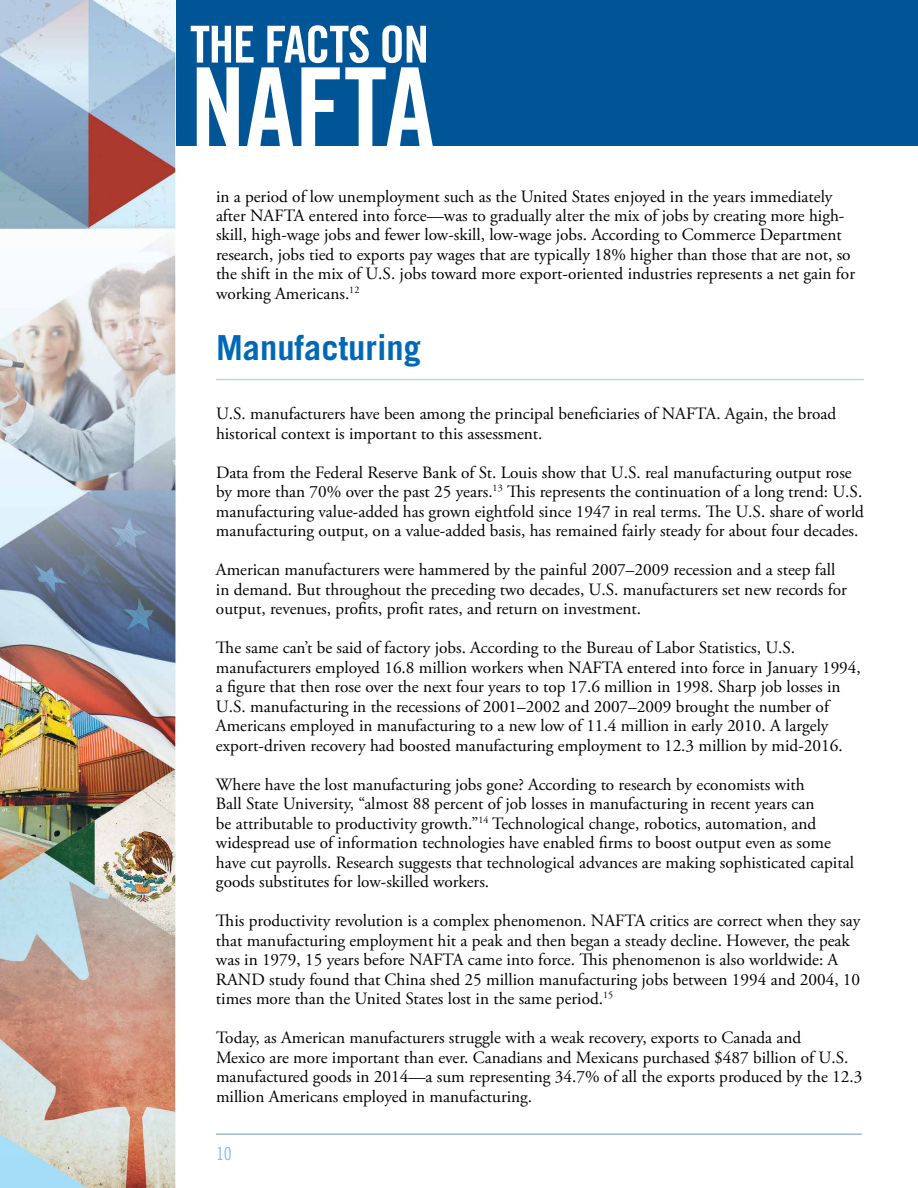
<style>
.page{position:relative;width:918px;height:1188px;background:#fff}
.page>*{position:absolute;margin:0;border:0;box-sizing:border-box;transform-origin:0 0}
.t1{font:110.85px "Trade Gothic LT Std Bd Cn 20";color:#fff}
.t2{font:51px "Trade Gothic LT Std Bd Cn 20";letter-spacing:-.025em;color:#fff}
.t3{font:700 34.5px "Trade Gothic LT Std";color:#0069b5}
.t4{font:18px "Trade Gothic LT Std Cn 18";color:#85bff2}
.t5{font:17.25px/19.5px "Adobe Garamond Pro";color:#000}
</style>
<div class="page">
<div style="left:162px;top:0;width:756px;height:146px;background:#005596"></div>
<hr style="left:216px;top:1133px;width:646px;height:2px;background:#005596">
<img style="left:0;top:0;width:176px;height:1188px">
<hr style="left:216px;top:379px;width:648px;height:1px;background:#5b92d9">
<h2 class="t2" style="left:190px;top:13px;width:240px">THE FACTS ON</h2>
<h1 class="t1" style="left:190px;top:41px;width:246px">NAFTA</h1>
<p class="t5" style="left:216px;top:187px;width:641px">in a period of low unemployment such as the United States enjoyed in the years immediately after NAFTA entered into force—was to gradually alter the mix of jobs by creating more high&shy;skill, high-wage jobs and fewer low-skill, low-wage jobs. According to Commerce Department research, jobs tied to exports pay wages that are typically 18% higher than those that are not, so the shift in the mix of U.S. jobs toward more export-oriented industries represents a net gain for working Americans.<sup>12</sup></p>
<h3 class="t3" style="left:216px;top:326px;width:207px">Manufacturing</h3>
<p class="t5" style="left:216px;top:405px;width:622px">U.S. manufacturers have been among the principal beneficiaries of NAFTA. Again, the broad historical context is important to this assessment.</p>
<p class="t5" style="left:216px;top:463px;width:650px">Data from the Federal Reserve Bank of St. Louis show that U.S. real manufacturing output rose by more than 70% over the past 25 years.<sup>13</sup> This represents the continuation of a long trend: U.S. manufacturing value-added has grown eightfold since 1947 in real terms. The U.S. share of world manufacturing output, on a value-added basis, has remained fairly steady for about four decades.</p>
<p class="t5" style="left:216px;top:561px;width:632px">American manufacturers were hammered by the painful 2007–2009 recession and a steep fall in demand. But throughout the preceding two decades, U.S. manufacturers set new records for output, revenues, profits, profit rates, and return on investment.</p>
<p class="t5" style="left:216px;top:639px;width:646px">The same can’t be said of factory jobs. According to the Bureau of Labor Statistics, U.S. manufacturers employed 16.8 million workers when NAFTA entered into force in January 1994, a figure that then rose over the next four years to top 17.6 million in 1998. Sharp job losses in U.S. manufacturing in the recessions of 2001–2002 and 2007–2009 brought the number of Americans employed in manufacturing to a new low of 11.4 million in early 2010. A largely export-driven recovery had boosted manufacturing employment to 12.3 million by mid-2016.</p>
<p class="t5" style="left:216px;top:775px;width:639px">Where have the lost manufacturing jobs gone? According to research by economists with<br>Ball State University, “almost 88 percent of job losses in manufacturing in recent years can<br>be attributable to productivity growth.”<sup>14</sup> Technological change, robotics, automation, and widespread use of information technologies have enabled firms to boost output even as some have cut payrolls. Research suggests that technological advances are making sophisticated capital goods substitutes for low-skilled workers.</p>
<p class="t5" style="left:216px;top:912px;width:646px">This productivity revolution is a complex phenomenon. NAFTA critics are correct when they say that manufacturing employment hit a peak and then began a steady decline. However, the peak was in 1979, 15 years before NAFTA came into force. This phenomenon is also worldwide: A RAND study found that China shed 25 million manufacturing jobs between 1994 and 2004, 10 times more than the United States lost in the same period.<sup>15</sup></p>
<p class="t5" style="left:216px;top:1029px;width:648px">Today, as American manufacturers struggle with a weak recovery, exports to Canada and<br>Mexico are more important than ever. Canadians and Mexicans purchased $487 billion of U.S. manufactured goods in 2014—a sum representing 34.7% of all the exports produced by the 12.3 million Americans employed in manufacturing.</p>
<p class="t4" style="left:216px;top:1143px;width:17px">10</p>
</div>
